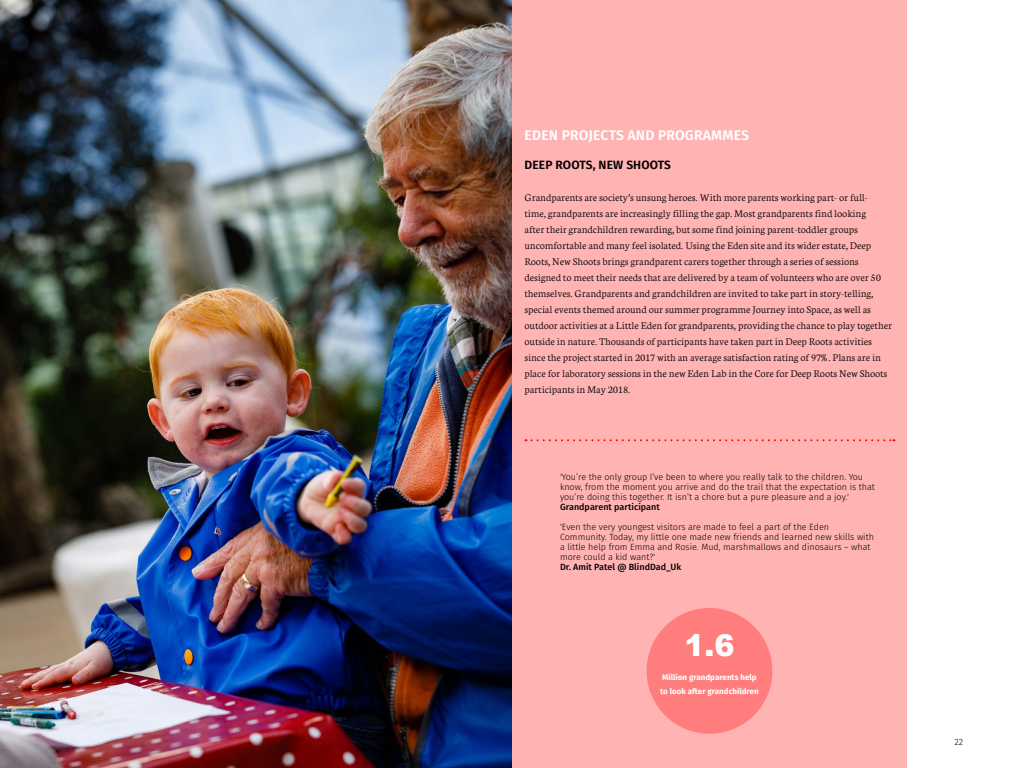
<style>
.page{position:relative;width:1024px;height:768px;background:#fff}
.page>*{position:absolute;margin:0;border:0;box-sizing:border-box;transform-origin:0 0}
.t1{font:900 30px "Arial";color:#fff}
.t2{font:600 14px "Fira Sans";letter-spacing:.01em;color:#fff}
.t3{font:600 12px "Fira Sans";letter-spacing:.01em;color:#000}
.t4{font:300 11px/16px "Neuton";color:#000}
.t5{font:300 9px/10px "Fira Sans";color:#000}
.t6{font:500 9px "Fira Sans";color:#000}
.t7{font:700 8px/13.5px "Fira Sans";color:#fff}
</style>
<div class="page">
<img style="left:0;top:0;width:512px;height:768px">
<div style="left:512px;top:0;width:395px;height:768px;background:#ffb3b3"></div>
<svg style="left:526px;top:439px;width:369px;height:2px"></svg>
<div style="left:647px;top:608px;width:125px;height:126px;background:#ff7d7d;border-radius:50%"></div>
<p class="t2" style="left:525px;top:123px;width:226px">EDEN PROJECTS AND PROGRAMMES</p>
<p class="t3" style="left:525px;top:155px;width:148px">DEEP ROOTS, NEW SHOOTS</p>
<p class="t4" style="left:525px;top:189px;width:369px">Grandparents are society’s unsung heroes. With more parents working part- or full&shy;time, grandparents are increasingly filling the gap. Most grandparents find looking<br>after their grandchildren rewarding, but some find joining parent-toddler groups uncomfortable and many feel isolated. Using the Eden site and its wider estate, Deep Roots, New Shoots brings grandparent carers together through a series of sessions designed to meet their needs that are delivered by a team of volunteers who are over 50 themselves. Grandparents and grandchildren are invited to take part in story-telling, special events themed around our summer programme Journey into Space, as well as outdoor activities at a Little Eden for grandparents, providing the chance to play together outside in nature. Thousands of participants have taken part in Deep Roots activities since the project started in 2017 with an average satisfaction rating of 97%. Plans are in place for laboratory sessions in the new Eden Lab in the Core for Deep Roots New Shoots participants in May 2018.</p>
<p class="t5" style="left:560px;top:473px;width:317px">'You’re the only group I’ve been to where you really talk to the children. You know, from the moment you arrive and do the trail that the expectation is that you’re doing this together. It isn’t a chore but a pure pleasure and a joy.'</p>
<p class="t6" style="left:560px;top:500px;width:101px">Grandparent participant</p>
<p class="t5" style="left:560px;top:523px;width:316px">'Even the very youngest visitors are made to feel a part of the Eden Community. Today, my little one made new friends and learned new skills with a little help from Emma and Rosie. Mud, marshmallows and dinosaurs – what more could a kid want?'</p>
<p class="t6" style="left:560px;top:560px;width:123px">Dr. Amit Patel @ BlindDad_Uk</p>
<h1 class="t1" style="left:684px;top:624px;width:52px">1.6</h1>
<p class="t7" style="left:660px;top:670px;width:100px">Million grandparents help to look after grandchildren</p>
<p class="t5" style="left:955px;top:738px;width:10px">22</p>
</div>
